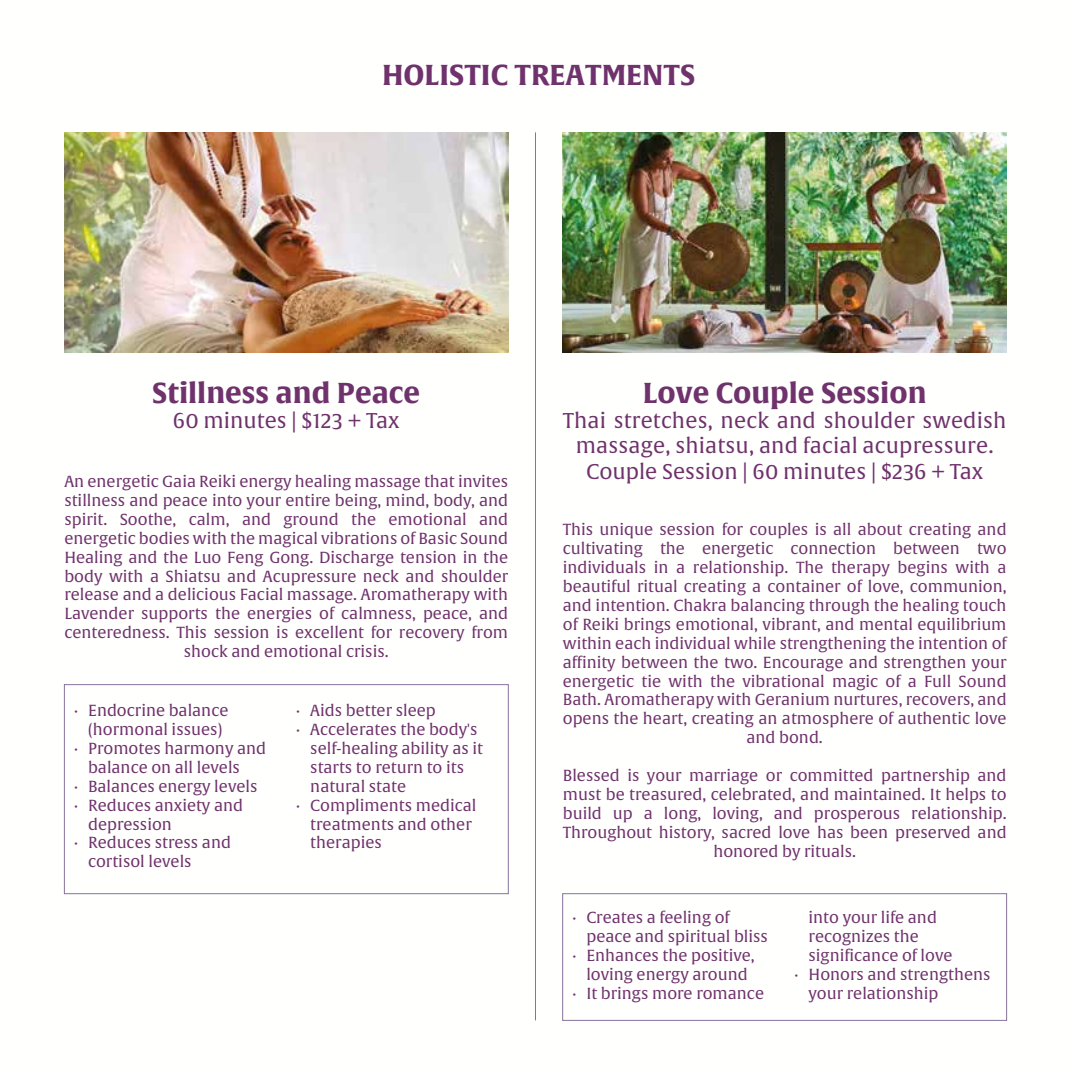
<style>
.page{position:relative;width:1071px;height:1071px;background:#fff}
.page>*{position:absolute;margin:0;border:0;box-sizing:border-box;transform-origin:0 0}
.t1{font:28px "Alverata W07 PE Bold";color:#6f326c}
.t2{font:21px/25.2px "Alverata";letter-spacing:.01em;color:#6f326c;text-align:center}
.t3{font:15.75px/18.9px "Alverata";color:#6f326c}
</style>
<div class="page">
<hr style="left:535px;top:132px;width:1px;height:888px;background:#89729c">
<img style="left:64px;top:132px;width:444px;height:221px">
<img style="left:563px;top:132px;width:444px;height:221px">
<div style="left:64px;top:684px;width:445px;height:210px;border:1px solid #89729c"></div>
<div style="left:562px;top:893px;width:445px;height:128px;border:1px solid #89729c"></div>
<h1 class="t1" style="left:382px;top:56px;width:315px">HOLISTIC TREATMENTS</h1>
<h1 class="t1" style="left:152px;top:374px;width:270px">Stillness and Peace</h1>
<h2 class="t2" style="left:173px;top:409px;width:228px">60 minutes | $123 + Tax</h2>
<p class="t3" style="left:64px;top:472px;width:445px;text-align:center">An energetic Gaia Reiki energy healing massage that invites stillness and peace into your entire being, mind, body, and spirit. Soothe, calm, and ground the emotional and energetic bodies with the magical vibrations of Basic Sound Healing and the Luo Feng Gong. Discharge tension in the body with a Shiatsu and Acupressure neck and shoulder release and a delicious Facial massage. Aromatherapy with Lavender supports the energies of calmness, peace, and centeredness. This session is excellent for recovery from shock and emotional crisis.</p>
<p class="t3" style="left:74px;top:702px;width:5px">·</p>
<p class="t3" style="left:74px;top:739px;width:5px">·</p>
<p class="t3" style="left:74px;top:777px;width:5px">· ·</p>
<p class="t3" style="left:74px;top:834px;width:5px">·</p>
<p class="t3" style="left:88px;top:702px;width:180px">Endocrine balance (hormonal issues)<br>Promotes harmony and balance on all levels<br>Balances energy levels<br>Reduces anxiety and depression<br>Reduces stress and cortisol levels</p>
<p class="t3" style="left:296px;top:702px;width:5px">· ·</p>
<p class="t3" style="left:296px;top:796px;width:5px">·</p>
<p class="t3" style="left:310px;top:702px;width:174px">Aids better sleep<br>Accelerates the body's self-healing ability as it starts to return to its natural state<br>Compliments medical treatments and other therapies</p>
<h1 class="t1" style="left:643px;top:374px;width:285px">Love Couple Session</h1>
<h2 class="t2" style="left:563px;top:409px;width:445px">Thai stretches, neck and shoulder swedish massage, shiatsu, and facial acupressure.<br>Couple Session | 60 minutes | $236 + Tax</h2>
<p class="t3" style="left:563px;top:521px;width:445px;text-align:center">This unique session for couples is all about creating and cultivating the energetic connection between two individuals in a relationship. The therapy begins with a beautiful ritual creating a container of love, communion, and intention. Chakra balancing through the healing touch of Reiki brings emotional, vibrant, and mental equilibrium within each individual while strengthening the intention of affinity between the two. Encourage and strengthen your energetic tie with the vibrational magic of a Full Sound Bath. Aromatherapy with Geranium nurtures, recovers, and opens the heart, creating an atmosphere of authentic love and bond.</p>
<p class="t3" style="left:563px;top:766px;width:445px;text-align:center">Blessed is your marriage or committed partnership and must be treasured, celebrated, and maintained. It helps to build up a long, loving, and prosperous relationship.<br>Throughout history, sacred love has been preserved and honored by rituals.</p>
<p class="t3" style="left:572px;top:908px;width:5px">·</p>
<p class="t3" style="left:572px;top:946px;width:5px">·</p>
<p class="t3" style="left:572px;top:984px;width:5px">·</p>
<p class="t3" style="left:586px;top:908px;width:183px">Creates a feeling of peace and spiritual bliss<br>Enhances the positive, loving energy around<br>It brings more romance</p>
<p class="t3" style="left:795px;top:965px;width:5px">·</p>
<p class="t3" style="left:809px;top:908px;width:183px">into your life and recognizes the significance of love<br>Honors and strengthens your relationship</p>
</div>
